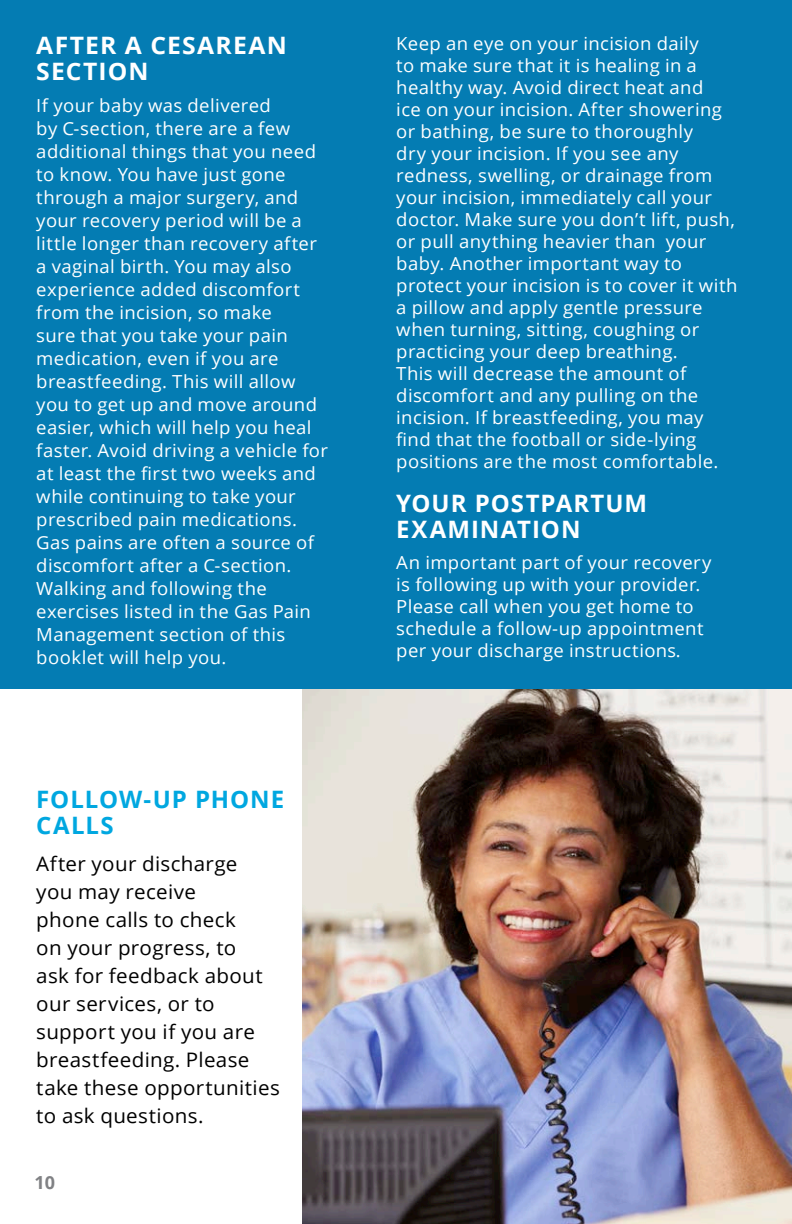
<style>
.page{position:relative;width:792px;height:1224px;background:#fff}
.page>*{position:absolute;margin:0;border:0;box-sizing:border-box;transform-origin:0 0}
.t1{font:700 24px/26px "Open Sans";letter-spacing:.045em;color:#fff}
.t2{font:700 24px/26px "Open Sans";letter-spacing:.04em;color:#00a7e0}
.t3{font:20px/28px "Open Sans";letter-spacing:.015em;color:#000}
.t4{font:18px/23px "Open Sans";letter-spacing:.02em;color:#fff}
.t5{font:700 18px "Open Sans";color:#808184}
</style>
<div class="page">
<img style="left:302px;top:688px;width:490px;height:536px">
<div style="left:0;top:0;width:792px;height:688px;background:#047cb3"></div>
<p class="t1" style="left:36px;top:32px;width:252px">AFTER A CESAREAN<br>SECTION</p>
<p class="t4" style="left:36px;top:94px;width:293px">If your baby was delivered<br>by C-section, there are a few additional things that you need to know. You have just gone through a major surgery, and your recovery period will be a little longer than recovery after a vaginal birth. You may also experience added discomfort from the incision, so make<br>sure that you take your pain medication, even if you are breastfeeding. This will allow you to get up and move around easier, which will help you heal faster. Avoid driving a vehicle for at least the first two weeks and while continuing to take your prescribed pain medications.<br>Gas pains are often a source of discomfort after a C-section.<br>Walking and following the exercises listed in the Gas Pain<br>Management section of this booklet will help you.</p>
<p class="t2" style="left:36px;top:786px;width:249px">FOLLOW-UP PHONE<br>CALLS</p>
<p class="t3" style="left:36px;top:849px;width:245px">After your discharge<br>you may receive<br>phone calls to check<br>on your progress, to<br>ask for feedback about our services, or to support you if you are breastfeeding. Please take these opportunities to ask questions.</p>
<p class="t5" style="left:35px;top:1169px;width:22px">10</p>
<p class="t4" style="left:396px;top:32px;width:343px;line-height:22px">Keep an eye on your incision daily<br>to make sure that it is healing in a healthy way. Avoid direct heat and<br>ice on your incision. After showering or bathing, be sure to thoroughly<br>dry your incision. If you see any redness, swelling, or drainage from your incision, immediately call your doctor. Make sure you don’t lift, push, or pull anything heavier than your baby. Another important way to protect your incision is to cover it with a pillow and apply gentle pressure when turning, sitting, coughing or practicing your deep breathing.<br>This will decrease the amount of discomfort and any pulling on the incision. If breastfeeding, you may find that the football or side-lying positions are the most comfortable.</p>
<p class="t1" style="left:396px;top:489px;width:252px">YOUR POSTPARTUM<br>EXAMINATION</p>
<p class="t4" style="left:396px;top:551px;width:317px;line-height:22px">An important part of your recovery is following up with your provider.<br>Please call when you get home to schedule a follow-up appointment per your discharge instructions.</p>
</div>
